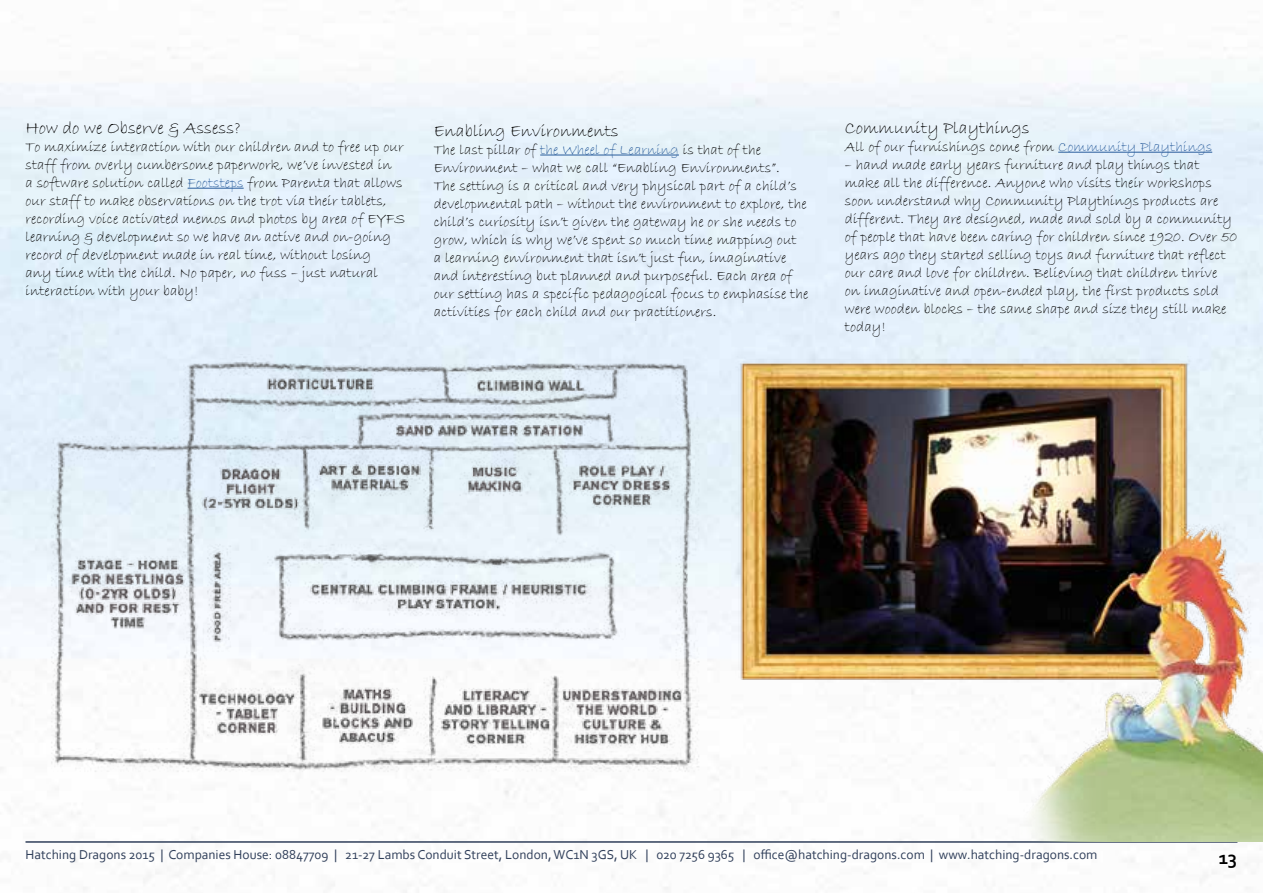
<style>
.page{position:relative;width:1263px;height:893px;background:#fff}
.page>*{position:absolute;margin:0;border:0;box-sizing:border-box;transform-origin:0 0}
.t1{font:700 19.5px "Corbel";color:#000}
.t2{font:18px "Bradley Hand ITC";color:#000}
.t3{font:15px/18px "Bradley Hand ITC";color:#000}
.t4{font:13.5px "Corbel";color:#303f5a}
.s1{color:#275b9b}
</style>
<div class="page">
<hr style="left:26px;top:841px;width:1211px;height:2px;background:#303f5a">
<hr style="left:1058px;top:152px;width:154px;height:1px;background:#275b9b">
<hr style="left:540px;top:155px;width:139px;height:1px;background:#275b9b">
<hr style="left:188px;top:188px;width:56px;height:1px;background:#275b9b">
<img style="left:41px;top:354px;width:663px;height:422px">
<img style="left:724px;top:344px;width:539px;height:497px">
<p class="t2" style="left:26px;top:117px;width:217px">How do we Observe &amp; Assess?</p>
<p class="t3" style="left:26px;top:138px;width:381px">To maximize interaction with our children and to free up our staff from overly cumbersome paperwork, we’ve invested in<br>a software solution called <span class="s1">Footsteps</span> from Parenta that allows our staff to make observations on the trot via their tablets, recording voice activated memos and photos by area of EYFS learning &amp; development so we have an active and on-going record of development made in real time, without losing<br>any time with the child. No paper, no fuss – just natural interaction with your baby!</p>
<p class="t2" style="left:434px;top:119px;width:187px">Enabling Environments</p>
<p class="t3" style="left:434px;top:141px;width:376px">The last pillar of <span class="s1">the Wheel of Learning</span> is that of the Environment – what we call “Enabling Environments”.<br>The setting is a critical and very physical part of a child’s developmental path – without the environment to explore, the child’s curiosity isn’t given the gateway he or she needs to grow, which is why we’ve spent so much time mapping out<br>a learning environment that isn’t just fun, imaginative and interesting but planned and purposeful. Each area of our setting has a specific pedagogical focus to emphasise the activities for each child and our practitioners.</p>
<p class="t2" style="left:845px;top:117px;width:186px">Community Playthings</p>
<p class="t3" style="left:845px;top:138px;width:369px">All of our furnishings come from <span class="s1">Community Playthings</span></p>
<p class="t3" style="left:845px;top:156px;width:394px">– hand made early years furniture and play things that make all the difference. Anyone who visits their workshops soon understand why Community Playthings products are different. They are designed, made and sold by a community of people that have been caring for children since 1920. Over 50 years ago they started selling toys and furniture that reflect our care and love for children. Believing that children thrive<br>on imaginative and open-ended play, the first products sold were wooden blocks – the same shape and size they still make today!</p>
<p class="t4" style="left:26px;top:847px;width:1073px">Hatching Dragons 2015 | Companies House: 08847709 | 21-27 Lambs Conduit Street, London, WC1N 3GS, UK | 020 7256 9365 | office@hatching-dragons.com | www.hatching-dragons.com</p>
<h1 class="t1" style="left:1219px;top:845px;width:20px">13</h1>
</div>
